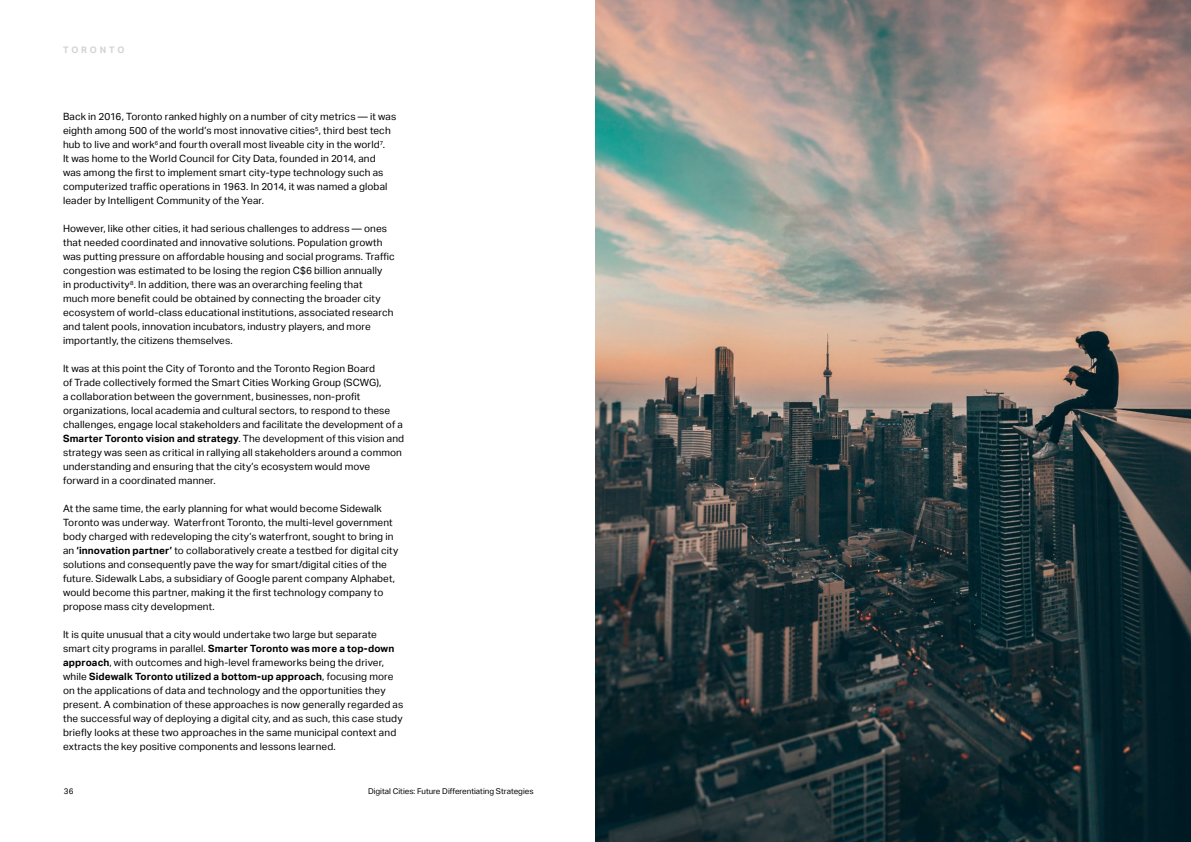
<style>
.page{position:relative;width:1191px;height:842px;background:#fff}
.page>*{position:absolute;margin:0;border:0;box-sizing:border-box;transform-origin:0 0}
.t1{font:10px/14px "AECOM Sans";letter-spacing:.01em;color:#000}
.t2{font:700 9px "AECOM Sans";letter-spacing:.315em;color:#d1d3d4}
.t3{font:8px "AECOM Sans";color:#000}
.s1{font-weight:700}
</style>
<div class="page">
<img style="left:595px;top:0;width:596px;height:842px">
<p class="t2" style="left:63px;top:45px;width:63px">TORONTO</p>
<p class="t1" style="left:63px;top:110px;width:335px">Back in 2016, Toronto ranked highly on a number of city metrics — it was eighth among 500 of the world’s most innovative cities<sup>5</sup>, third best tech hub to live and work<sup>6</sup> and fourth overall most liveable city in the world<sup>7</sup>.<br>It was home to the World Council for City Data, founded in 2014, and was among the first to implement smart city-type technology such as computerized traffic operations in 1963. In 2014, it was named a global leader by Intelligent Community of the Year.</p>
<p class="t1" style="left:63px;top:222px;width:333px">However, like other cities, it had serious challenges to address — ones that needed coordinated and innovative solutions. Population growth was putting pressure on affordable housing and social programs. Traffic congestion was estimated to be losing the region C$6 billion annually<br>in productivity<sup>8</sup>. In addition, there was an overarching feeling that<br>much more benefit could be obtained by connecting the broader city ecosystem of world-class educational institutions, associated research and talent pools, innovation incubators, industry players, and more importantly, the citizens themselves.</p>
<p class="t1" style="left:63px;top:362px;width:343px">It was at this point the City of Toronto and the Toronto Region Board<br>of Trade collectively formed the Smart Cities Working Group (SCWG),<br>a collaboration between the government, businesses, non-profit organizations, local academia and cultural sectors, to respond to these challenges, engage local stakeholders and facilitate the development of a <span class="s1">Smarter Toronto vision and strategy</span>. The development of this vision and strategy was seen as critical in rallying all stakeholders around a common understanding and ensuring that the city’s ecosystem would move forward in a coordinated manner.</p>
<p class="t1" style="left:63px;top:502px;width:337px">At the same time, the early planning for what would become Sidewalk Toronto was underway. Waterfront Toronto, the multi-level government body charged with redeveloping the city’s waterfront, sought to bring in an <span class="s1">‘innovation partner’</span> to collaboratively create a testbed for digital city solutions and consequently pave the way for smart/digital cities of the future. Sidewalk Labs, a subsidiary of Google parent company Alphabet, would become this partner, making it the first technology company to propose mass city development.</p>
<p class="t1" style="left:63px;top:628px;width:342px">It is quite unusual that a city would undertake two large but separate smart city programs in parallel. <span class="s1">Smarter Toronto was more a top-down approach</span>, with outcomes and high-level frameworks being the driver, while <span class="s1">Sidewalk Toronto utilized a bottom-up approach</span>, focusing more on the applications of data and technology and the opportunities they present. A combination of these approaches is now generally regarded as the successful way of deploying a digital city, and as such, this case study briefly looks at these two approaches in the same municipal context and extracts the key positive components and lessons learned.</p>
<p class="t3" style="left:64px;top:786px;width:11px">36</p>
<p class="t3" style="left:368px;top:786px;width:167px">Digital Cities: Future Differentiating Strategies</p>
</div>
